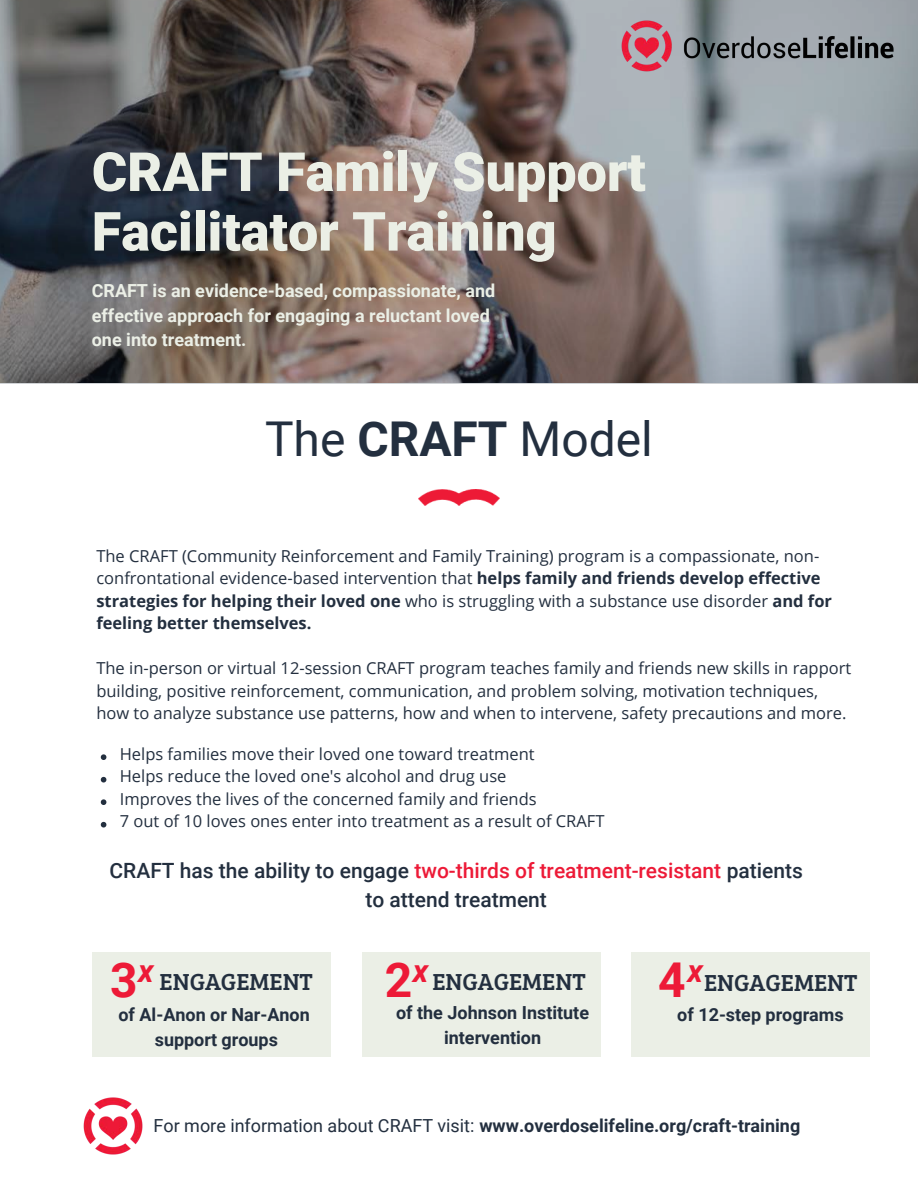
<style>
.page{position:relative;width:918px;height:1188px;background:#fff}
.page>*{position:absolute;margin:0;border:0;box-sizing:border-box;transform-origin:0 0}
.t1{font:900 54px/59.7px "Roboto";color:#ebefe6}
.t2{font:48px "Roboto";color:#232f3f}
.t3{font:700 48px "Roboto";color:#ed1a37}
.t4{font:italic 700 31.5px "Roboto";color:#ed1a37}
.t5{font:24px "Bree Serif";color:#232f3f}
.t6{font:500 21px/29.2px "Roboto";color:#232f3f;text-align:center}
.t7{font:700 18px/24.8px "Roboto";color:#232f3f;text-align:center}
.t8{font:700 18px/24.8px "Roboto";color:#ebefe6}
.t9{font:16.5px/22.5px "Open Sans";color:#232f3f}
.s1{font-weight:700}
.s2{color:#ed1a37}
.s3{font-weight:400}
</style>
<div class="page">
<img style="left:419px;top:490px;width:81px;height:16px">
<svg style="left:0;top:0;width:918px;height:383px;background:#736e6e"></svg>
<img style="left:620px;top:19px;width:277px;height:53px">
<div style="left:362px;top:952px;width:239px;height:105px;background:#ebefe6"></div>
<div style="left:92px;top:952px;width:239px;height:105px;background:#ebefe6"></div>
<div style="left:631px;top:952px;width:239px;height:105px;background:#ebefe6"></div>
<svg style="left:101px;top:754px;width:5px;height:6px"></svg>
<svg style="left:101px;top:777px;width:5px;height:6px"></svg>
<svg style="left:101px;top:799px;width:5px;height:6px"></svg>
<svg style="left:101px;top:822px;width:5px;height:6px"></svg>
<img style="left:83px;top:1097px;width:60px;height:58px">
<p class="t1" style="left:92px;top:143px;width:556px">CRAFT Family Support<br>Facilitator Training</p>
<p class="t8" style="left:92px;top:278px;width:405px">CRAFT is an evidence-based, compassionate, and effective approach for engaging a reluctant loved one into treatment.</p>
<p class="t2" style="left:265px;top:412px;width:389px">The <span class="s1">CRAFT</span> Model</p>
<p class="t9" style="left:96px;top:544px;width:737px">The CRAFT (Community Reinforcement and Family Training) program is a compassionate, non&shy;confrontational evidence-based intervention that <span class="s1">helps family and friends develop effective strategies for helping their loved one</span> who is struggling with a substance use disorder <span class="s1">and for feeling better themselves.</span></p>
<p class="t9" style="left:96px;top:656px;width:756px">The in-person or virtual 12-session CRAFT program teaches family and friends new skills in rapport building, positive reinforcement, communication, and problem solving, motivation techniques, how to analyze substance use patterns, how and when to intervene, safety precautions and more.</p>
<p class="t9" style="left:120px;top:742px;width:486px">Helps families move their loved one toward treatment<br>Helps reduce the loved one's alcohol and drug use<br>Improves the lives of the concerned family and friends<br>7 out of 10 loves ones enter into treatment as a result of CRAFT</p>
<p class="t6" style="left:110px;top:856px;width:695px">CRAFT has the ability to engage <span class="s2">two-thirds of treatment-resistant</span> patients to attend treatment</p>
<p class="t3" style="left:110px;top:953px;width:29px">3</p>
<p class="t4" style="left:138px;top:953px;width:17px">x</p>
<p class="t5" style="left:160px;top:964px;width:155px">ENGAGEMENT</p>
<p class="t7" style="left:118px;top:1002px;width:193px">of Al-Anon or Nar-Anon</p>
<p class="t7" style="left:155px;top:1027px;width:125px">support groups</p>
<p class="t3" style="left:385px;top:952px;width:29px">2</p>
<p class="t4" style="left:413px;top:953px;width:17px">x</p>
<p class="t5" style="left:432px;top:964px;width:155px">ENGAGEMENT</p>
<p class="t7" style="left:396px;top:1000px;width:195px">of the Johnson Institute intervention</p>
<p class="t3" style="left:658px;top:953px;width:29px">4</p>
<p class="t4" style="left:687px;top:953px;width:17px">x</p>
<p class="t5" style="left:704px;top:965px;width:155px">ENGAGEMENT</p>
<p class="t7" style="left:677px;top:1002px;width:168px">of 12-step programs</p>
<p class="t7" style="left:154px;top:1113px;width:648px"><span class="s3">For more information about CRAFT visit:</span> www.overdoselifeline.org/craft-training</p>
</div>
